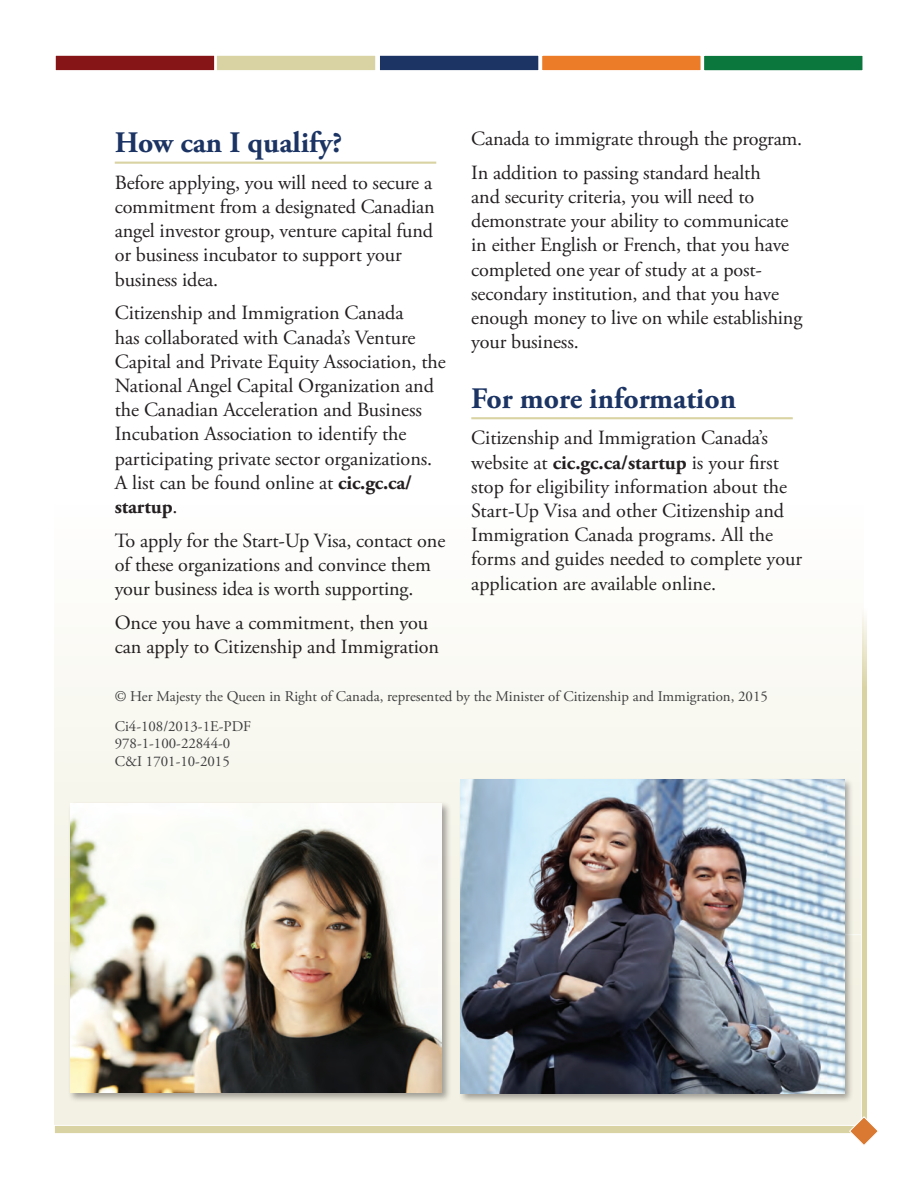
<style>
.page{position:relative;width:918px;height:1188px;background:#fff}
.page>*{position:absolute;margin:0;border:0;box-sizing:border-box;transform-origin:0 0}
.t1{font:700 29.7px "Adobe Garamond Pro";color:#1b3463}
.t2{font:20.1px/24.2px "Adobe Garamond Pro";letter-spacing:-.005em;color:#231f20}
.t3{font:14.85px/29.8px "Adobe Garamond Pro";color:#3e3e3f}
.s1{font-weight:700}
</style>
<div class="page">
<div style="left:54px;top:486px;width:810px;height:648px;background:linear-gradient(to bottom,#fefefd,#f1efde)"></div>
<hr style="left:560px;top:934px;width:351px;height:1px;background:#fff">
<div style="left:861px;top:608px;width:7px;height:526px;background:#d9d3a3;border:1px solid #fff"></div>
<div style="left:54px;top:54px;width:162px;height:18px;background:#861518;border:2px solid #fff"></div>
<div style="left:215px;top:54px;width:162px;height:18px;background:#d9d3a3;border:2px solid #fff"></div>
<div style="left:378px;top:54px;width:162px;height:18px;background:#1b3463;border:2px solid #fff"></div>
<div style="left:540px;top:54px;width:162px;height:18px;background:#ed7c29;border:2px solid #fff"></div>
<div style="left:702px;top:54px;width:162px;height:18px;background:#0c773c;border:2px solid #fff"></div>
<div style="left:458px;top:778px;width:396px;height:325px;background:#231f20;opacity:.4"></div>
<img style="left:461px;top:780px;width:383px;height:313px">
<hr style="left:115px;top:162px;width:321px;height:2px;background:#d9d3a3">
<hr style="left:471px;top:417px;width:322px;height:2px;background:#d9d3a3">
<div style="left:54px;top:1125px;width:810px;height:9px;background:#d9d3a3;border:1px solid #fff"></div>
<svg style="left:849px;top:1116px;width:29px;height:29px"></svg>
<div style="left:68px;top:801px;width:384px;height:301px;background:#231f20;opacity:.4"></div>
<img style="left:70px;top:803px;width:372px;height:289px">
<h1 class="t1" style="left:115px;top:125px;width:229px">How can I qualify?</h1>
<p class="t2" style="left:115px;top:171px;width:322px">Before applying, you will need to secure a commitment from a designated Canadian angel investor group, venture capital fund or business incubator to support your business idea.</p>
<p class="t2" style="left:115px;top:302px;width:333px">Citizenship and Immigration Canada<br>has collaborated with Canada’s Venture Capital and Private Equity Association, the National Angel Capital Organization and the Canadian Acceleration and Business Incubation Association to identify the participating private sector organizations.<br>A list can be found online at <span class="s1">cic.gc.ca/ startup</span>.</p>
<p class="t2" style="left:115px;top:529px;width:332px">To apply for the Start-Up Visa, contact one of these organizations and convince them your business idea is worth supporting.</p>
<p class="t2" style="left:115px;top:611px;width:326px">Once you have a commitment, then you can apply to Citizenship and Immigration</p>
<p class="t2" style="left:471px;top:123px;width:333px;line-height:33.8px">Canada to immigrate through the program.<br>In addition to passing standard health</p>
<p class="t2" style="left:471px;top:185px;width:333px">and security criteria, you will need to demonstrate your ability to communicate in either English or French, that you have completed one year of study at a post&shy;secondary institution, and that you have enough money to live on while establishing your business.</p>
<h1 class="t1" style="left:471px;top:381px;width:266px">For more information</h1>
<p class="t2" style="left:471px;top:427px;width:332px">Citizenship and Immigration Canada’s website at <span class="s1">cic.gc.ca/startup</span> is your first stop for eligibility information about the Start-Up Visa and other Citizenship and Immigration Canada programs. All the forms and guides needed to complete your application are available online.</p>
<p class="t3" style="left:115px;top:682px;width:655px">© Her Majesty the Queen in Right of Canada, represented by the Minister of Citizenship and Immigration, 2015<br>Ci4-108/2013-1E-PDF</p>
<p class="t3" style="left:115px;top:735px;width:117px;line-height:17.9px">978-1-100-22844-0<br>C&amp;I 1701-10-2015</p>
</div>
